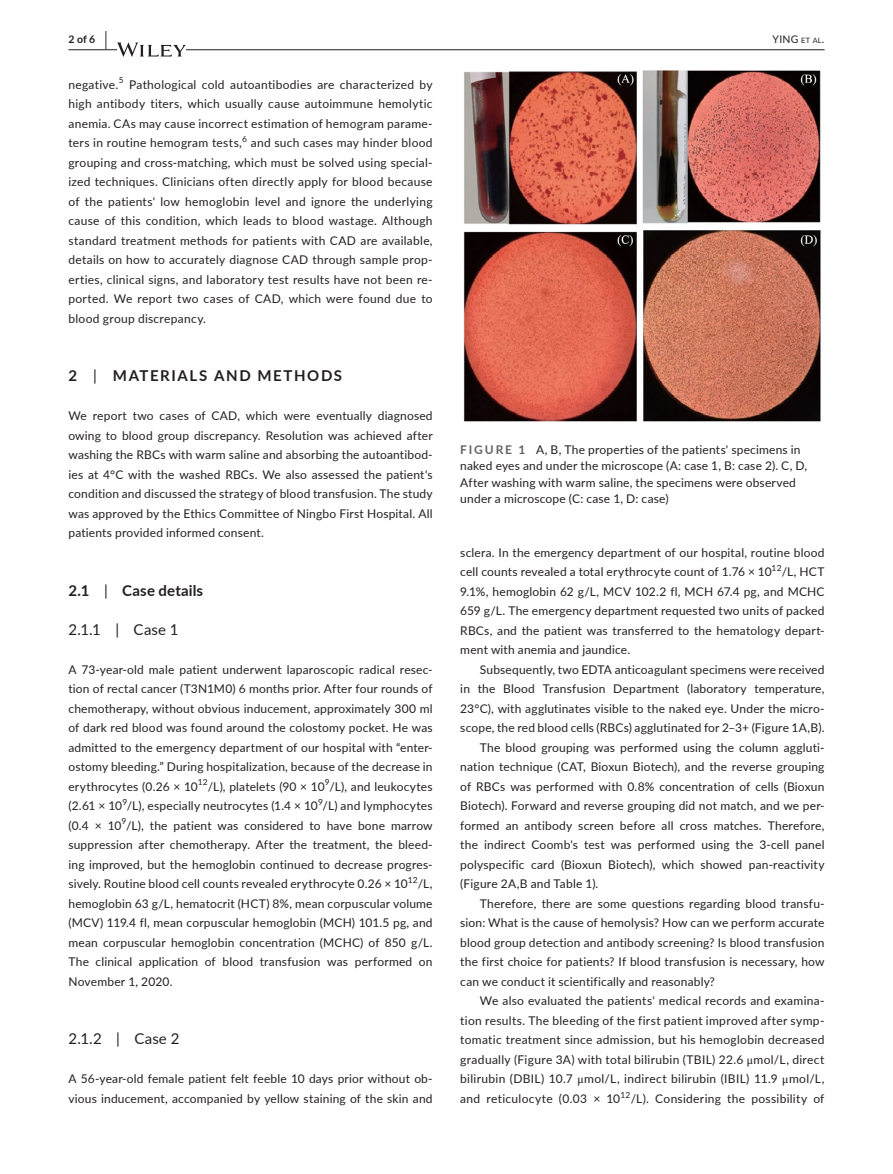
<style>
.page{position:relative;width:893px;height:1174px;background:#fff}
.page>*{position:absolute;margin:0;border:0;box-sizing:border-box;transform-origin:0 0}
.t1{font:15px "Lato";letter-spacing:.005em;color:#231f20}
.t2{font:700 15px "Lato";letter-spacing:.1em;color:#231f20}
.t3{font:700 15px "Lato";letter-spacing:.005em;color:#231f20}
.t4{font:12px/19.5px "Lato";letter-spacing:.015em;color:#231f20;text-align:justify}
.t5{font:10.5px "Lato";color:#231f20}
.t6{font:700 10.5px "Lato";color:#231f20}
.t7{font:8.4px "Lato";color:#231f20}
.s1{font-size:19.5px}
.s2{font-size:7.35px}
.s3{font-weight:400}
.s4{font-weight:700;color:#636366}
.s5{font-family:"STIX"}
</style>
<div class="page">
<hr style="left:68px;top:49px;width:756px;height:1px;background:#231f20">
<svg style="left:117px;top:42px;width:69px;height:15px"></svg>
<img style="left:464px;top:70px;width:357px;height:351px">
<p class="t6" style="left:68px;top:31px;width:40px">2 of 6 <span class="s1">|</span></p>
<p class="t5" style="left:773px;top:31px;width:53px">YING <span class="s2">et al</span>.</p>
<p class="t4" style="left:68px;top:74px;width:366px">negative.<sup>5</sup> Pathological cold autoantibodies are characterized by high antibody titers, which usually cause autoimmune hemolytic anemia. CAs may cause incorrect estimation of hemogram parame&shy;ters in routine hemogram tests,<sup>6</sup> and such cases may hinder blood grouping and cross-matching, which must be solved using special&shy;ized techniques. Clinicians often directly apply for blood because of the patients' low hemoglobin level and ignore the underlying cause of this condition, which leads to blood wastage. Although standard treatment methods for patients with CAD are available, details on how to accurately diagnose CAD through sample prop&shy;erties, clinical signs, and laboratory test results have not been re&shy;ported. We report two cases of CAD, which were found due to blood group discrepancy.</p>
<p class="t2" style="left:68px;top:365px;width:275px">2 <span class="s3">|</span> MATERIALS AND METHODS</p>
<p class="t4" style="left:68px;top:405px;width:366px">We report two cases of CAD, which were eventually diagnosed owing to blood group discrepancy. Resolution was achieved after washing the RBCs with warm saline and absorbing the autoantibod&shy;ies at 4°C with the washed RBCs. We also assessed the patient's condition and discussed the strategy of blood transfusion. The study was approved by the Ethics Committee of Ningbo First Hospital. All patients provided informed consent.</p>
<p class="t3" style="left:68px;top:579px;width:136px">2.1 <span class="s3">|</span> Case details</p>
<p class="t1" style="left:68px;top:618px;width:112px">2.1.1 | Case 1</p>
<p class="t4" style="left:68px;top:659px;width:366px">A 73-year-old male patient underwent laparoscopic radical resec&shy;tion of rectal cancer (T3N1M0) 6 months prior. After four rounds of chemotherapy, without obvious inducement, approximately 300 ml of dark red blood was found around the colostomy pocket. He was admitted to the emergency department of our hospital with “enter&shy;ostomy bleeding.” During hospitalization, because of the decrease in erythrocytes (0.26 × 10<sup>12</sup>/L), platelets (90 × 10<sup>9</sup>/L), and leukocytes (2.61 × 10 /L), especially neutrocytes (1.4 × 10 /L) and lymphocytes</p>
<p class="t7" style="left:122px;top:796px;width:6px">9</p>
<p class="t7" style="left:318px;top:796px;width:6px">9</p>
<p class="t4" style="left:68px;top:815px;width:366px">(0.4 × 10 /L), the patient was considered to have bone marrow</p>
<p class="t7" style="left:122px;top:815px;width:6px">9</p>
<p class="t4" style="left:68px;top:834px;width:366px">suppression after chemotherapy. After the treatment, the bleed&shy;ing improved, but the hemoglobin continued to decrease progres&shy;sively. Routine blood cell counts revealed erythrocyte 0.26 × 10</p>
<p class="t7" style="left:408px;top:874px;width:11px">12</p>
<p class="t4" style="left:68px;top:873px;width:366px;text-indent:349px">/L, hemoglobin 63 g/L, hematocrit (HCT) 8%, mean corpuscular volume (MCV) 119.4 fl, mean corpuscular hemoglobin (MCH) 101.5 pg, and mean corpuscular hemoglobin concentration (MCHC) of 850 g/L.<br>The clinical application of blood transfusion was performed on November 1, 2020.</p>
<p class="t1" style="left:68px;top:1028px;width:112px">2.1.2 | Case 2</p>
<p class="t4" style="left:68px;top:1068px;width:366px">A 56-year-old female patient felt feeble 10 days prior without ob&shy;vious inducement, accompanied by yellow staining of the skin and</p>
<p class="t4" style="left:460px;top:440px;width:348px;line-height:16.5px;text-align:left"><span class="s4">FIGURE 1</span> A, B, The properties of the patients' specimens in naked eyes and under the microscope (A: case 1, B: case 2). C, D, After washing with warm saline, the specimens were observed under a microscope (C: case 1, D: case)</p>
<p class="t4" style="left:460px;top:542px;width:366px">sclera. In the emergency department of our hospital, routine blood cell counts revealed a total erythrocyte count of 1.76 × 10<sup>12</sup>/L, HCT 9.1%, hemoglobin 62 g/L, MCV 102.2 fl, MCH 67.4 pg, and MCHC 659 g/L. The emergency department requested two units of packed RBCs, and the patient was transferred to the hematology depart&shy;ment with anemia and jaundice.</p>
<p class="t4" style="left:480px;top:659px;width:346px">Subsequently, two EDTA anticoagulant specimens were received</p>
<p class="t4" style="left:460px;top:678px;width:366px">in the Blood Transfusion Department (laboratory temperature,</p>
<p class="t4" style="left:460px;top:698px;width:366px">23°C), with agglutinates visible to the naked eye. Under the micro-</p>
<p class="t4" style="left:460px;top:717px;width:366px">scope, the red blood cells (RBCs) agglutinated for 2–3+ (Figure 1A,B).</p>
<p class="t4" style="left:480px;top:737px;width:346px">The blood grouping was performed using the column aggluti-</p>
<p class="t4" style="left:460px;top:756px;width:366px">nation technique (CAT, Bioxun Biotech), and the reverse grouping</p>
<p class="t4" style="left:460px;top:776px;width:366px">of RBCs was performed with 0.8% concentration of cells (Bioxun</p>
<p class="t4" style="left:460px;top:795px;width:366px">Biotech). Forward and reverse grouping did not match, and we per-</p>
<p class="t4" style="left:460px;top:815px;width:366px">formed an antibody screen before all cross matches. Therefore,</p>
<p class="t4" style="left:460px;top:834px;width:366px">the indirect Coomb's test was performed using the 3-cell panel</p>
<p class="t4" style="left:460px;top:854px;width:366px">polyspecific card (Bioxun Biotech), which showed pan-reactivity</p>
<p class="t4" style="left:460px;top:873px;width:140px">(Figure 2A,B and Table 1).</p>
<p class="t4" style="left:480px;top:893px;width:346px">Therefore, there are some questions regarding blood transfu-</p>
<p class="t4" style="left:460px;top:912px;width:366px">sion: What is the cause of hemolysis? How can we perform accurate</p>
<p class="t4" style="left:460px;top:932px;width:366px">blood group detection and antibody screening? Is blood transfusion</p>
<p class="t4" style="left:460px;top:951px;width:366px">the first choice for patients? If blood transfusion is necessary, how</p>
<p class="t4" style="left:460px;top:971px;width:256px">can we conduct it scientifically and reasonably?</p>
<p class="t4" style="left:480px;top:990px;width:346px">We also evaluated the patients' medical records and examina-</p>
<p class="t4" style="left:460px;top:1010px;width:366px">tion results. The bleeding of the first patient improved after symp-</p>
<p class="t4" style="left:460px;top:1029px;width:366px">tomatic treatment since admission, but his hemoglobin decreased</p>
<p class="t4" style="left:460px;top:1049px;width:366px">gradually (Figure 3A) with total bilirubin (TBIL) 22.6 <span class="s5">μ</span>mol/L, direct</p>
<p class="t4" style="left:460px;top:1068px;width:366px">bilirubin (DBIL) 10.7 <span class="s5">μ</span>mol/L, indirect bilirubin (IBIL) 11.9 <span class="s5">μ</span>mol/L,</p>
<p class="t4" style="left:460px;top:1088px;width:366px">and reticulocyte (0.03 × 10<sup>12</sup>/L). Considering the possibility of</p>
</div>
